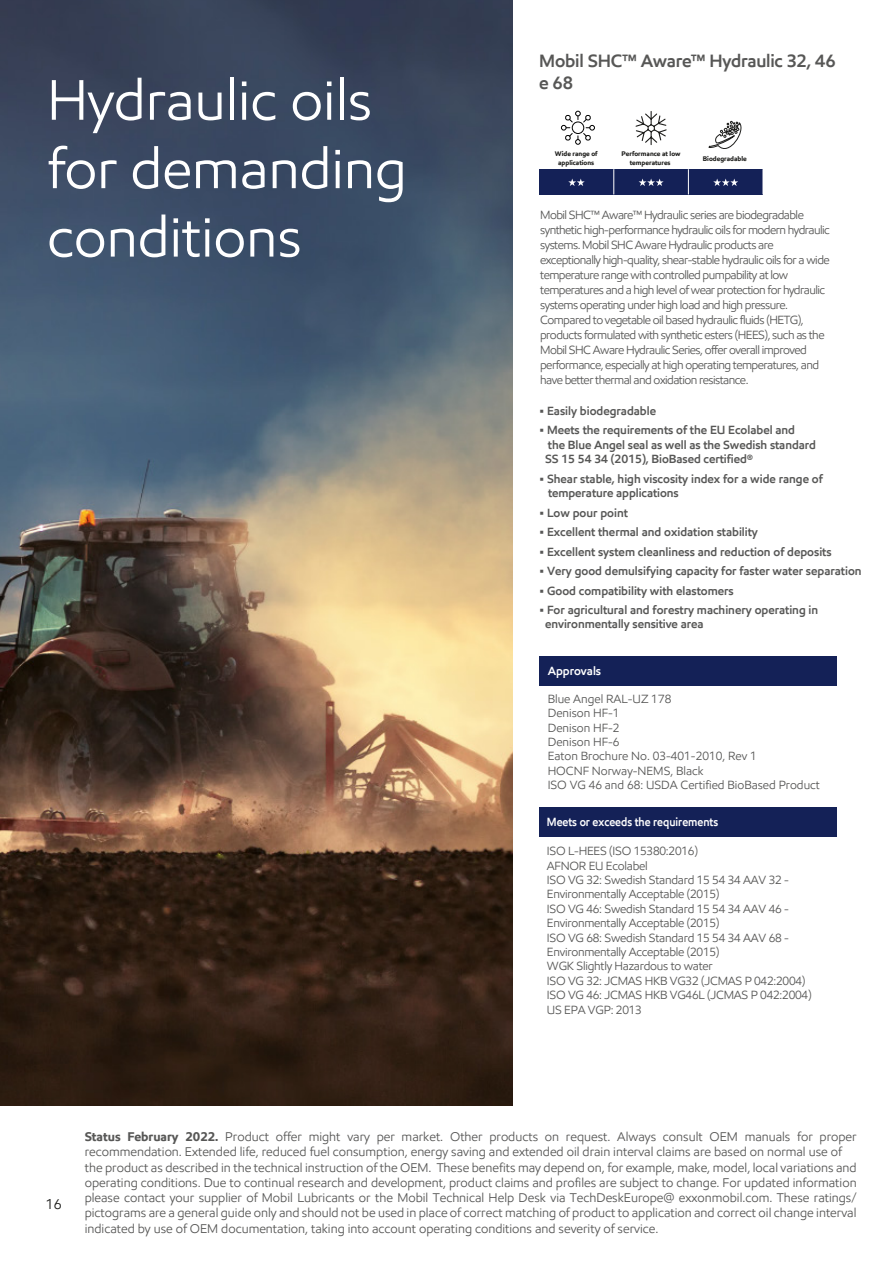
<style>
.page{position:relative;width:893px;height:1263px;background:#fff}
.page>*{position:absolute;margin:0;border:0;box-sizing:border-box;transform-origin:0 0}
.t1{font:57px/68.4px "E Mprint";color:#fff}
.t2{font:600 18px/22.5px "E Mprint";letter-spacing:-.015em;color:#575756}
.t3{font:14.25px "E Mprint";color:#1d1d1b}
.t4{font:12.75px/15.3px "E Mprint";color:#575756}
.t5{font:12px/15px "E Mprint";letter-spacing:-.045em;color:#575756}
.t6{font:600 12px/14.4px "E Mprint";color:#575756}
.t7{font:12px/14.4px "E Mprint";letter-spacing:-.02em;color:#575756}
.t8{font:12px/14.4px "E Mprint";color:#575756}
.t9{font:600 12px "E Mprint";color:#fff;scale:.92 1}
.t10{font:600 12px "E Mprint";color:#fff}
.t11{font:700 6.75px "E Mprint";color:#1d1d1b}
.s1{font-weight:700}
</style>
<div class="page">
<img style="left:0;top:0;width:512px;height:1105px">
<div style="left:539px;top:169px;width:75px;height:25px;background:#142157"></div>
<div style="left:614px;top:169px;width:74px;height:25px;background:#142157"></div>
<div style="left:688px;top:169px;width:75px;height:25px;background:#142157"></div>
<svg style="left:613px;top:169px;width:1px;height:25px"></svg>
<svg style="left:688px;top:169px;width:1px;height:25px"></svg>
<svg style="left:762px;top:169px;width:1px;height:25px"></svg>
<svg style="left:635px;top:111px;width:32px;height:34px"></svg>
<svg style="left:708px;top:121px;width:34px;height:28px"></svg>
<svg style="left:568px;top:179px;width:17px;height:7px"></svg>
<svg style="left:638px;top:179px;width:25px;height:7px"></svg>
<svg style="left:713px;top:179px;width:25px;height:7px"></svg>
<svg style="left:561px;top:111px;width:34px;height:34px"></svg>
<div style="left:539px;top:656px;width:298px;height:29px;background:#142157"></div>
<div style="left:539px;top:807px;width:298px;height:30px;background:#142157"></div>
<h1 class="t1" style="left:47px;top:66px;width:361px">Hydraulic oils for demanding conditions</h1>
<h2 class="t2" style="left:539px;top:49px;width:298px">Mobil SHC™ Aware™ Hydraulic 32, 46 e 68</h2>
<p class="t11" style="left:555px;top:150px;width:44px">Wide range of</p>
<p class="t11" style="left:621px;top:150px;width:61px">Performance at low</p>
<p class="t11" style="left:558px;top:159px;width:38px">applications</p>
<p class="t11" style="left:630px;top:159px;width:42px">temperatures</p>
<p class="t11" style="left:703px;top:154px;width:45px">Biodegradable</p>
<p class="t5" style="left:540px;top:207px;width:291px">Mobil SHC™ Aware™ Hydraulic series are biodegradable synthetic high-performance hydraulic oils for modern hydraulic systems. Mobil SHC Aware Hydraulic products are exceptionally high-quality, shear-stable hydraulic oils for a wide temperature range with controlled pumpability at low temperatures and a high level of wear protection for hydraulic systems operating under high load and high pressure.<br>Compared to vegetable oil based hydraulic fluids (HETG), products formulated with synthetic esters (HEES), such as the Mobil SHC Aware Hydraulic Series, offer overall improved performance, especially at high operating temperatures, and have better thermal and oxidation resistance.</p>
<p class="t6" style="left:539px;top:403px;width:118px">• Easily biodegradable</p>
<p class="t6" style="left:539px;top:423px;width:257px">• Meets the requirements of the EU Ecolabel and</p>
<p class="t6" style="left:545px;top:437px;width:272px">the Blue Angel seal as well as the Swedish standard<br>SS 15 54 34 (2015), BioBased certified®</p>
<p class="t6" style="left:548px;top:471px;width:276px;text-indent:-8px">• Shear stable, high viscosity index for a wide range of temperature applications</p>
<p class="t6" style="left:539px;top:505px;width:90px">• Low pour point</p>
<p class="t6" style="left:539px;top:525px;width:220px">• Excellent thermal and oxidation stability</p>
<p class="t6" style="left:539px;top:544px;width:294px">• Excellent system cleanliness and reduction of deposits</p>
<p class="t6" style="left:539px;top:564px;width:324px">• Very good demulsifying capacity for faster water separation</p>
<p class="t6" style="left:539px;top:583px;width:196px">• Good compatibility with elastomers</p>
<p class="t6" style="left:545px;top:603px;width:275px;text-indent:-6px">• For agricultural and forestry machinery operating in environmentally sensitive area</p>
<p class="t10" style="left:548px;top:663px;width:55px">Approvals</p>
<p class="t8" style="left:548px;top:691px;width:274px">Blue Angel RAL-UZ 178<br>Denison HF-1<br>Denison HF-2<br>Denison HF-6<br>Eaton Brochure No. 03-401-2010, Rev 1<br>HOCNF Norway-NEMS, Black<br>ISO VG 46 and 68: USDA Certified BioBased Product</p>
<p class="t9" style="left:547px;top:814px;width:188px">Meets or exceeds the requirements</p>
<p class="t7" style="left:547px;top:844px;width:266px">ISO L-HEES (ISO 15380:2016)<br>AFNOR EU Ecolabel<br>ISO VG 32: Swedish Standard 15 54 34 AAV 32 - Environmentally Acceptable (2015)<br>ISO VG 46: Swedish Standard 15 54 34 AAV 46 - Environmentally Acceptable (2015)<br>ISO VG 68: Swedish Standard 15 54 34 AAV 68 - Environmentally Acceptable (2015)<br>WGK Slightly Hazardous to water<br>ISO VG 32: JCMAS HKB VG32 (JCMAS P 042:2004)<br>ISO VG 46: JCMAS HKB VG46L (JCMAS P 042:2004)<br>US EPA VGP: 2013</p>
<p class="t3" style="left:46px;top:1195px;width:17px">16</p>
<p class="t4" style="left:85px;top:1129px;width:773px"><span class="s1">Status February 2022.</span> Product offer might vary per market. Other products on request. Always consult OEM manuals for proper recommendation. Extended life, reduced fuel consumption, energy saving and extended oil drain interval claims are based on normal use of the product as described in the technical instruction of the OEM. These benefits may depend on, for example, make, model, local variations and operating conditions. Due to continual research and development, product claims and profiles are subject to change. For updated information please contact your supplier of Mobil Lubricants or the Mobil Technical Help Desk via TechDeskEurope@ exxonmobil.com. These ratings/</p>
<p class="t4" style="left:85px;top:1205px;width:773px">pictograms are a general guide only and should not be used in place of correct matching of product to application and correct oil change interval indicated by use of OEM documentation, taking into account operating conditions and severity of service.</p>
</div>
